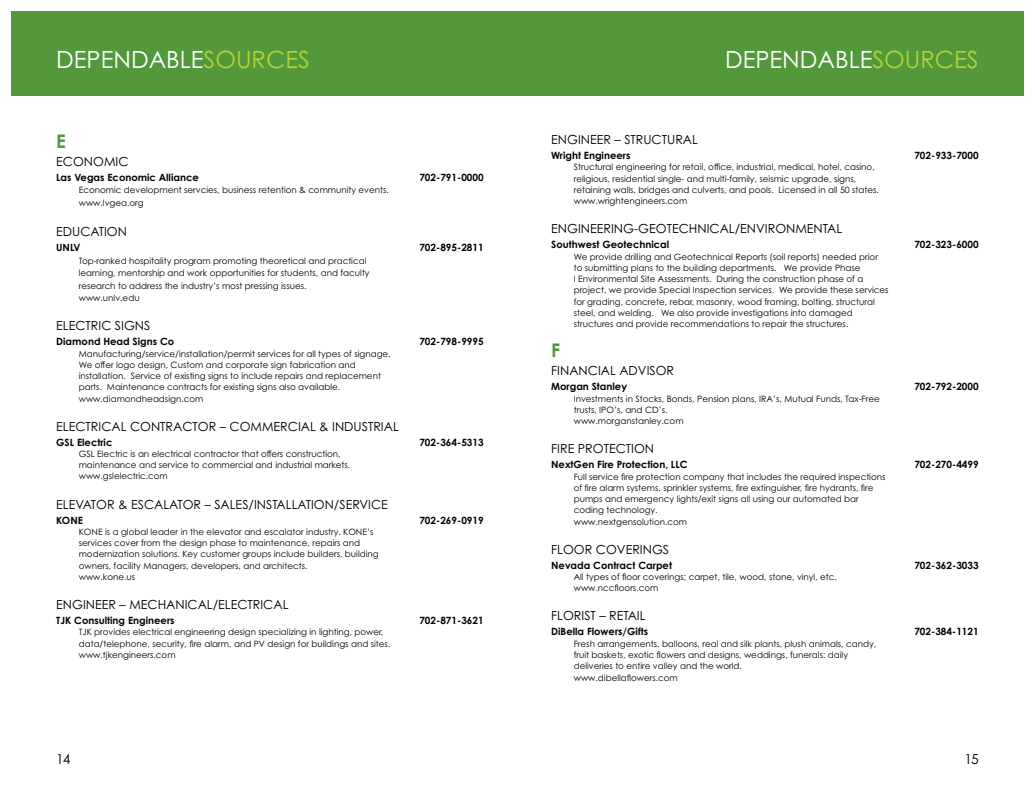
<style>
.page{position:relative;width:1035px;height:810px;background:#fff}
.page>*{position:absolute;margin:0;border:0;box-sizing:border-box;transform-origin:0 0}
.t1{font:23.75px "Century Gothic Pro";color:#fff}
.t2{font:700 18.75px "Century Gothic Pro";color:#53993b}
.t3{font:13.75px "Century Gothic Pro";color:#000}
.t4{font:12.5px "Century Gothic Pro";color:#000}
.t5{font:700 10px "Century Gothic Pro";color:#000}
.t6{font:8.75px/11.2px "Century Gothic Pro";color:#000}
.s1{color:#b3d235}
</style>
<div class="page">
<div style="left:11px;top:11px;width:507px;height:85px;background:#53993b"></div>
<div style="left:518px;top:11px;width:506px;height:85px;background:#53993b"></div>
<h1 class="t1" style="left:56px;top:45px;width:255px">DEPENDABLE<span class="s1">SOURCES</span></h1>
<h1 class="t1" style="left:725px;top:45px;width:255px">DEPENDABLE<span class="s1">SOURCES</span></h1>
<h2 class="t2" style="left:56px;top:129px;width:11px">E</h2>
<h3 class="t4" style="left:56px;top:153px;width:74px">ECONOMIC</h3>
<p class="t5" style="left:56px;top:171px;width:144px">Las Vegas Economic Alliance</p>
<p class="t5" style="left:419px;top:171px;width:66px">702-791-0000</p>
<p class="t6" style="left:79px;top:184px;width:312px;line-height:12.5px">Economic development servcies, business retention &amp; community events. www.lvgea.org</p>
<h3 class="t4" style="left:56px;top:224px;width:72px">EDUCATION</h3>
<p class="t5" style="left:56px;top:241px;width:26px">UNLV</p>
<p class="t5" style="left:419px;top:241px;width:66px">702-895-2811</p>
<p class="t6" style="left:79px;top:254px;width:292px;line-height:12.5px">Top-ranked hospitality program promoting theoretical and practical learning, mentorship and work opportunities for students, and faculty research to address the industry’s most pressing issues. www.unlv.edu</p>
<h3 class="t4" style="left:56px;top:318px;width:96px">ELECTRIC SIGNS</h3>
<p class="t5" style="left:56px;top:335px;width:119px">Diamond Head Signs Co</p>
<p class="t5" style="left:419px;top:335px;width:66px">702-798-9995</p>
<p class="t6" style="left:79px;top:348px;width:313px">Manufacturing/service/installation/permit services for all types of signage.<br>We offer logo design, Custom and corporate sign fabrication and installation. Service of existing signs to include repairs and replacement parts. Maintenance contracts for existing signs also available. www.diamondheadsign.com</p>
<h3 class="t4" style="left:56px;top:419px;width:344px">ELECTRICAL CONTRACTOR – COMMERCIAL &amp; INDUSTRIAL</h3>
<p class="t5" style="left:56px;top:436px;width:58px">GSL Electric</p>
<p class="t5" style="left:419px;top:436px;width:66px">702-364-5313</p>
<p class="t6" style="left:79px;top:448px;width:273px">GSL Electric is an electrical contractor that offers construction, maintenance and service to commercial and industrial markets. www.gslelectric.com</p>
<h3 class="t4" style="left:56px;top:496px;width:333px">ELEVATOR &amp; ESCALATOR – SALES/INSTALLATION/SERVICE</h3>
<p class="t5" style="left:56px;top:514px;width:28px">KONE</p>
<p class="t5" style="left:419px;top:514px;width:66px">702-269-0919</p>
<p class="t6" style="left:79px;top:526px;width:301px">KONE is a global leader in the elevator and escalator industry. KONE’s services cover from the design phase to maintenance, repairs and modernization solutions. Key customer groups include builders, building owners, facility Managers, developers, and architects.<br>www.kone.us</p>
<h3 class="t4" style="left:56px;top:597px;width:234px">ENGINEER – MECHANICAL/ELECTRICAL</h3>
<p class="t5" style="left:56px;top:614px;width:120px">TJK Consulting Engineers</p>
<p class="t5" style="left:419px;top:614px;width:66px">702-871-3621</p>
<p class="t6" style="left:79px;top:626px;width:313px">TJK provides electrical engineering design specializing in lighting, power, data/telephone, security, fire alarm, and PV design for buildings and sites. www.tjkengineers.com</p>
<h3 class="t3" style="left:56px;top:751px;width:16px">14</h3>
<h3 class="t4" style="left:551px;top:132px;width:148px">ENGINEER – STRUCTURAL</h3>
<p class="t5" style="left:551px;top:149px;width:81px">Wright Engineers</p>
<p class="t5" style="left:914px;top:149px;width:66px">702-933-7000</p>
<p class="t6" style="left:574px;top:162px;width:307px">Structural engineering for retail, office, industrial, medical, hotel, casino, religious, residential single- and multi-family, seismic upgrade, signs, retaining walls, bridges and culverts, and pools. Licensed in all 50 states. www.wrightengineers.com</p>
<h3 class="t4" style="left:551px;top:221px;width:292px">ENGINEERING-GEOTECHNICAL/ENVIRONMENTAL</h3>
<p class="t5" style="left:551px;top:239px;width:119px">Southwest Geotechnical</p>
<p class="t5" style="left:914px;top:239px;width:66px">702-323-6000</p>
<p class="t6" style="left:574px;top:251px;width:316px">We provide drilling and Geotechnical Reports (soil reports) needed prior to submitting plans to the building departments. We provide Phase<br>I Environmental Site Assessments. During the construction phase of a project, we provide Special Inspection services. We provide these services for grading, concrete, rebar, masonry, wood framing, bolting, structural steel, and welding. We also provide investigations into damaged structures and provide recommendations to repair the structures.</p>
<h2 class="t2" style="left:551px;top:339px;width:11px">F</h2>
<h3 class="t4" style="left:551px;top:363px;width:124px">FINANCIAL ADVISOR</h3>
<p class="t5" style="left:551px;top:381px;width:77px">Morgan Stanley</p>
<p class="t5" style="left:914px;top:381px;width:66px">702-792-2000</p>
<p class="t6" style="left:574px;top:393px;width:308px">Investments in Stocks, Bonds, Pension plans, IRA’s, Mutual Funds, Tax-Free trusts, IPO’s, and CD’s.<br>www.morganstanley.com</p>
<h3 class="t4" style="left:551px;top:441px;width:104px">FIRE PROTECTION</h3>
<p class="t5" style="left:551px;top:458px;width:138px">NextGen Fire Protection, LLC</p>
<p class="t5" style="left:914px;top:458px;width:66px">702-270-4499</p>
<p class="t6" style="left:574px;top:471px;width:313px">Full service fire protection company that includes the required inspections of fire alarm systems, sprinkler systems, fire extinguisher, fire hydrants, fire pumps and emergency lights/exit signs all using our automated bar coding technology.<br>www.nextgensolution.com</p>
<h3 class="t4" style="left:551px;top:542px;width:119px">FLOOR COVERINGS</h3>
<p class="t5" style="left:551px;top:559px;width:122px">Nevada Contract Carpet</p>
<p class="t5" style="left:914px;top:559px;width:66px">702-362-3033</p>
<p class="t6" style="left:574px;top:571px;width:265px">All types of floor coverings; carpet, tile, wood, stone, vinyl, etc. www.nccfloors.com</p>
<h3 class="t4" style="left:551px;top:608px;width:96px">FLORIST – RETAIL</h3>
<p class="t5" style="left:551px;top:626px;width:99px">DiBella Flowers/Gifts</p>
<p class="t5" style="left:914px;top:626px;width:66px">702-384-1121</p>
<p class="t6" style="left:574px;top:638px;width:304px">Fresh arrangements, balloons, real and silk plants, plush animals, candy, fruit baskets, exotic flowers and designs, weddings, funerals: daily deliveries to entire valley and the world.<br>www.dibellaflowers.com</p>
<h3 class="t3" style="left:964px;top:751px;width:16px">15</h3>
</div>
